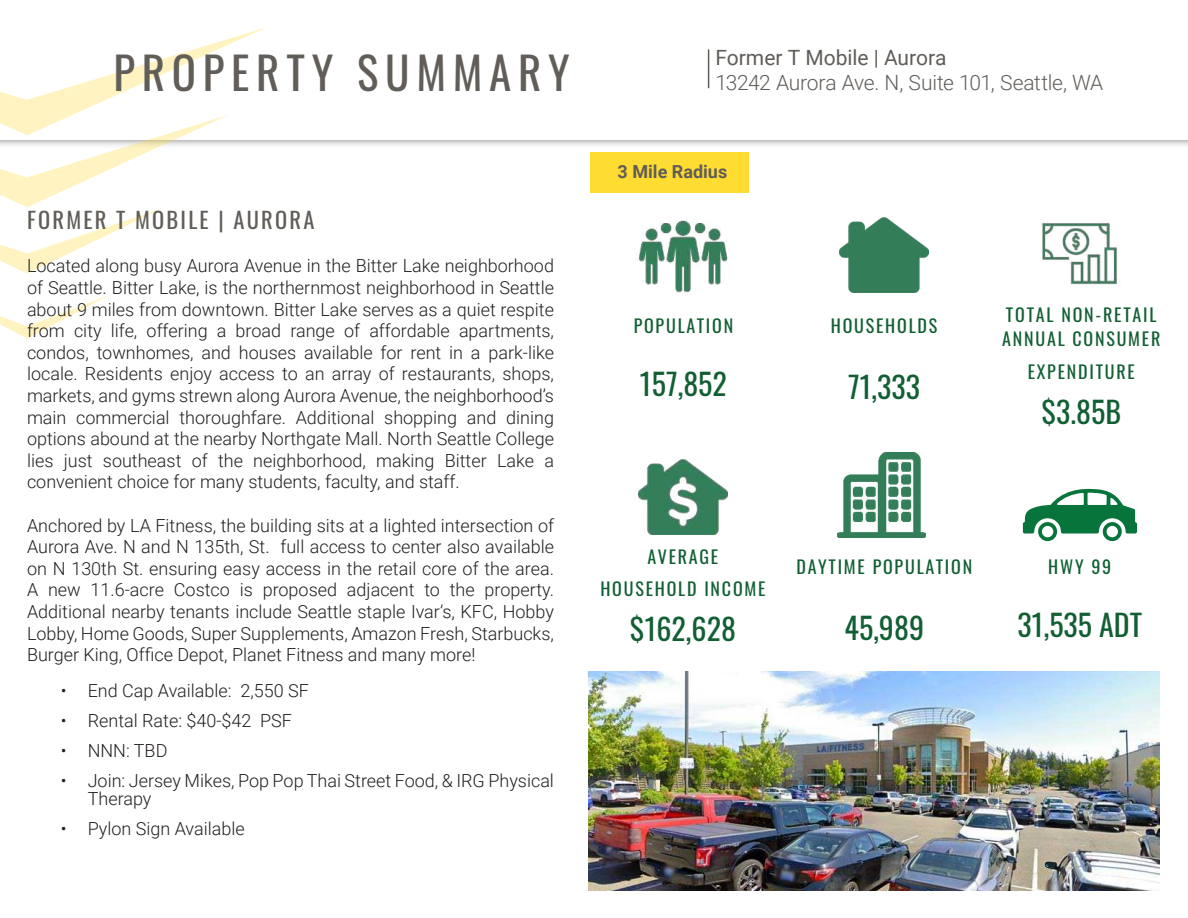
<style>
.page{position:relative;width:1188px;height:918px;background:#fff}
.page>*{position:absolute;margin:0;border:0;box-sizing:border-box;transform-origin:0 0}
.t1{font:45px "Oswald";letter-spacing:.15em;color:#615d58}
.t2{font:30px "Oswald";color:#115f33}
.t3{font:22.5px "Oswald";letter-spacing:.1em;color:#615d58}
.Property_Address{font:300 21px "Roboto";letter-spacing:-.015em;color:#615d59}
.Property_Address-2{font:21px "Roboto";color:#615d59}
.t4{font:300 18px/21.6px "Roboto";color:#231f20;text-align:justify}
.t5{font:18px "Oswald";letter-spacing:.1em;color:#115f33}
.t6{font:700 18px "Roboto";color:#615d58}
</style>
<div class="page">
<div style="left:0;top:0;width:1188px;height:149px;background:#231f20;opacity:.75"></div>
<div style="left:0;top:0;width:1188px;height:139px;background:#fff"></div>
<svg style="left:0;top:27px;width:268px;height:247px"></svg>
<svg style="left:0;top:295px;width:109px;height:44px"></svg>
<hr style="left:708px;top:49px;width:1px;height:39px;background:#615d59">
<svg style="left:1023px;top:488px;width:114px;height:53px"></svg>
<img style="left:636px;top:220px;width:92px;height:74px">
<img style="left:837px;top:453px;width:89px;height:84px">
<img style="left:840px;top:218px;width:88px;height:75px">
<img style="left:639px;top:460px;width:88px;height:75px">
<img style="left:1042px;top:221px;width:76px;height:64px">
<div style="left:590px;top:152px;width:158px;height:41px;background:#ffdc32"></div>
<img style="left:589px;top:671px;width:571px;height:220px">
<p class="t1" style="left:113px;top:33px;width:458px">PROPERTY SUMMARY</p>
<p class="t3" style="left:27px;top:200px;width:289px">FORMER T MOBILE | AURORA</p>
<p class="t4" style="left:27px;top:255px;width:529px">Located along busy Aurora Avenue in the Bitter Lake neighborhood of Seattle. Bitter Lake, is the northernmost neighborhood in Seattle about 9 miles from downtown. Bitter Lake serves as a quiet respite from city life, offering a broad range of affordable apartments, condos, townhomes, and houses available for rent in a park-like locale. Residents enjoy access to an array of restaurants, shops, markets, and gyms strewn along Aurora Avenue, the neighborhood’s main commercial thoroughfare. Additional shopping and dining options abound at the nearby Northgate Mall. North Seattle College lies just southeast of the neighborhood, making Bitter Lake a convenient choice for many students, faculty, and staff.</p>
<p class="t4" style="left:27px;top:514px;width:529px">Anchored by LA Fitness, the building sits at a lighted intersection of Aurora Ave. N and N 135th, St. full access to center also available on N 130th St. ensuring easy access in the retail core of the area.<br>A new 11.6-acre Costco is proposed adjacent to the property.<br>Additional nearby tenants include Seattle staple Ivar’s, KFC, Hobby Lobby, Home Goods, Super Supplements, Amazon Fresh, Starbucks, Burger King, Office Depot, Planet Fitness and many more!</p>
<p class="t4" style="left:61px;top:679px;width:250px">• End Cap Available: 2,550 SF</p>
<p class="t4" style="left:61px;top:709px;width:233px">• Rental Rate: $40-$42 PSF</p>
<p class="t4" style="left:61px;top:739px;width:108px">• NNN: TBD</p>
<p class="t4" style="left:88px;top:771px;width:468px;line-height:18px;text-indent:-27px">• Join: Jersey Mikes, Pop Pop Thai Street Food, &amp; IRG Physical<br>Therapy</p>
<p class="t4" style="left:61px;top:817px;width:186px">• Pylon Sign Available</p>
<p class="Property_Address-2" style="left:716px;top:43px;width:233px">Former T Mobile | Aurora</p>
<p class="Property_Address" style="left:716px;top:68px;width:389px">13242 Aurora Ave. N, Suite 101, Seattle, WA</p>
<p class="t6" style="left:618px;top:159px;width:111px">3 Mile Radius</p>
<p class="t5" style="left:634px;top:309px;width:101px">POPULATION</p>
<p class="t2" style="left:640px;top:357px;width:88px">157,852</p>
<p class="t5" style="left:831px;top:309px;width:108px">HOUSEHOLDS</p>
<p class="t2" style="left:848px;top:360px;width:73px">71,333</p>
<p class="t5" style="left:1006px;top:299px;width:152px">TOTAL NON-RETAIL</p>
<p class="t5" style="left:1002px;top:323px;width:160px">ANNUAL CONSUMER</p>
<p class="t5" style="left:1028px;top:355px;width:109px">EXPENDITURE</p>
<p class="t2" style="left:1041px;top:385px;width:81px">$3.85B</p>
<p class="t5" style="left:648px;top:541px;width:72px">AVERAGE</p>
<p class="t5" style="left:600px;top:573px;width:167px">HOUSEHOLD INCOME</p>
<p class="t2" style="left:630px;top:602px;width:108px">$162,628</p>
<p class="t5" style="left:796px;top:551px;width:177px">DAYTIME POPULATION</p>
<p class="t2" style="left:845px;top:601px;width:81px">45,989</p>
<p class="t5" style="left:1048px;top:550px;width:65px">HWY 99</p>
<p class="t2" style="left:1018px;top:598px;width:126px">31,535 ADT</p>
</div>
